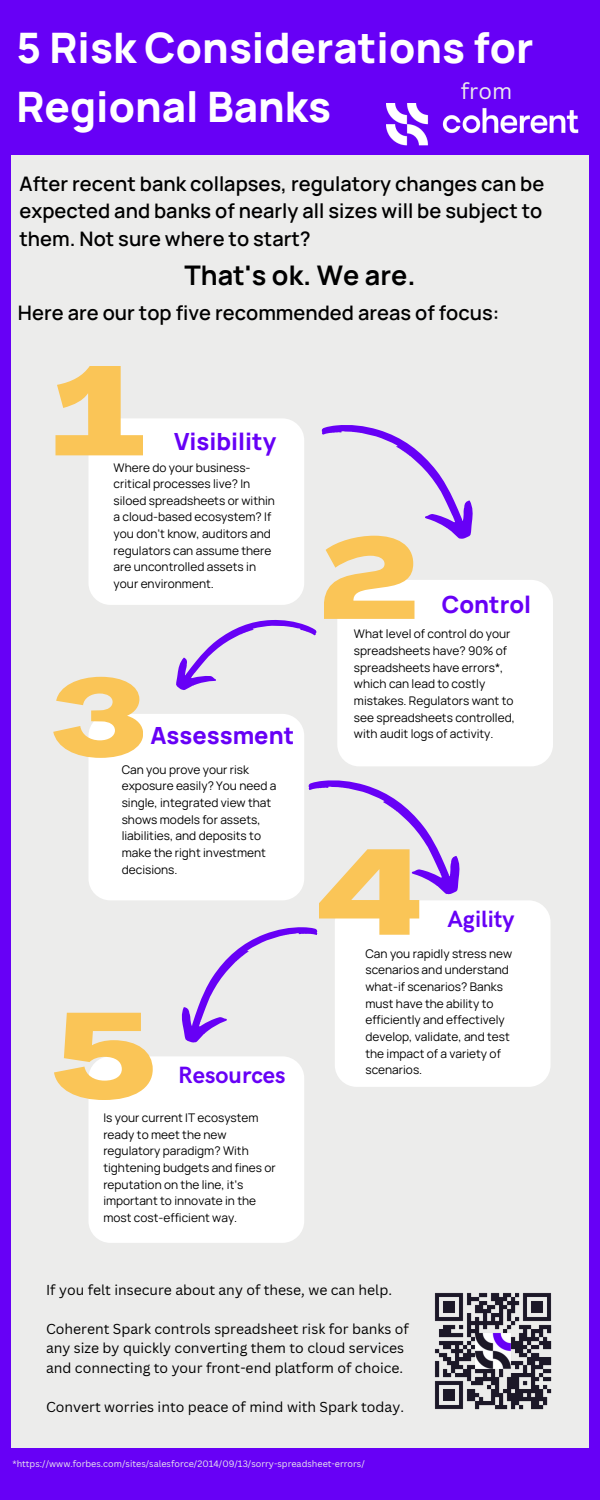
<style>
.page{position:relative;width:600px;height:1500px;background:#6700f6}
.page>*{position:absolute;margin:0;border:0;box-sizing:border-box;transform-origin:0 0}
.t1{font:800 42px/58.5px "Manrope";color:#fff}
.t2{font:700 27px "Manrope";color:#000}
.t3{font:800 23.6px "Manrope";color:#6700f6}
.t4{font:700 23.6px "HK Grotesk";color:#6700f6}
.t5{font:22px "Canva Sans";color:#ececeb}
.t6{font:600 20px/27.8px "Manrope";color:#000;text-align:justify}
.t7{font:14px/19.5px "Canva Sans";color:#000}
.t8{font:11.9px/16.6px "Manrope";color:#000}
.t9{font:9px "Canva Sans";color:#ececeb}
</style>
<div class="page">
<div style="left:11px;top:155px;width:578px;height:1292px;background:#ececeb"></div>
<div style="left:335px;top:900px;width:216px;height:187px;background:#fff;border-radius:22px"></div>
<img style="left:434px;top:1292px;width:118px;height:118px">
<div style="left:88px;top:1056px;width:216px;height:187px;background:#fff;border-radius:22px"></div>
<div style="left:337px;top:580px;width:216px;height:186px;background:#fff;border-radius:22px"></div>
<div style="left:88px;top:418px;width:216px;height:187px;background:#fff;border-radius:22px"></div>
<div style="left:88px;top:714px;width:216px;height:186px;background:#fff;border-radius:22px"></div>
<svg style="left:56px;top:366px;width:87px;height:89px"></svg>
<svg style="left:53px;top:677px;width:90px;height:81px"></svg>
<svg style="left:54px;top:1013px;width:99px;height:87px"></svg>
<img style="left:387px;top:103px;width:191px;height:42px">
<svg style="left:176px;top:418px;width:297px;height:305px"></svg>
<svg style="left:181px;top:748px;width:279px;height:295px"></svg>
<h1 class="t1" style="left:16px;top:18px;width:518px">5 Risk Considerations for<br>Regional Banks</h1>
<h3 class="t5" style="left:461px;top:75px;width:53px">from</h3>
<h3 class="t6" style="left:20px;top:169px;width:526px">After recent bank collapses, regulatory changes can be expected and banks of nearly all sizes will be subject to them. Not sure where to start?</h3>
<h2 class="t2" style="left:184px;top:256px;width:233px">That's ok. We are.</h2>
<h3 class="t6" style="left:18px;top:298px;width:483px">Here are our top five recommended areas of focus:</h3>
<h3 class="t3" style="left:174px;top:425px;width:104px">Visibility</h3>
<p class="t8" style="left:114px;top:459px;width:163px">Where do your business&shy;critical processes live? In siloed spreadsheets or within a cloud-based ecosystem? If you don’t know, auditors and regulators can assume there are uncontrolled assets in your environment.</p>
<h3 class="t3" style="left:150px;top:718px;width:145px">Assessment</h3>
<p class="t8" style="left:122px;top:761px;width:156px">Can you prove your risk exposure easily? You need a single, integrated view that shows models for assets, liabilities, and deposits to make the right investment decisions.</p>
<h3 class="t4" style="left:178px;top:1062px;width:109px">Resources</h3>
<p class="t8" style="left:103px;top:1109px;width:174px">Is your current IT ecosystem ready to meet the new regulatory paradigm? With tightening budgets and fines or reputation on the line, it’s important to innovate in the most cost-efficient way.</p>
<h3 class="t3" style="left:442px;top:588px;width:91px">Control</h3>
<p class="t8" style="left:354px;top:626px;width:162px">What level of control do your spreadsheets have? 90% of spreadsheets have errors*, which can lead to costly mistakes. Regulators want to see spreadsheets controlled, with audit logs of activity.</p>
<h3 class="t4" style="left:447px;top:906px;width:69px">Agility</h3>
<p class="t8" style="left:365px;top:945px;width:148px">Can you rapidly stress new scenarios and understand what-if scenarios? Banks must have the ability to efficiently and effectively develop, validate, and test the impact of a variety of scenarios.</p>
<p class="t7" style="left:46px;top:1280px;width:347px">If you felt insecure about any of these, we can help.</p>
<p class="t7" style="left:46px;top:1319px;width:364px">Coherent Spark controls spreadsheet risk for banks of any size by quickly converting them to cloud services and connecting to your front-end platform of choice.</p>
<p class="t7" style="left:46px;top:1397px;width:359px">Convert worries into peace of mind with Spark today.</p>
<p class="t9" style="left:12px;top:1457px;width:354px">*https://www.forbes.com/sites/salesforce/2014/09/13/sorry-spreadsheet-errors/</p>
</div>
